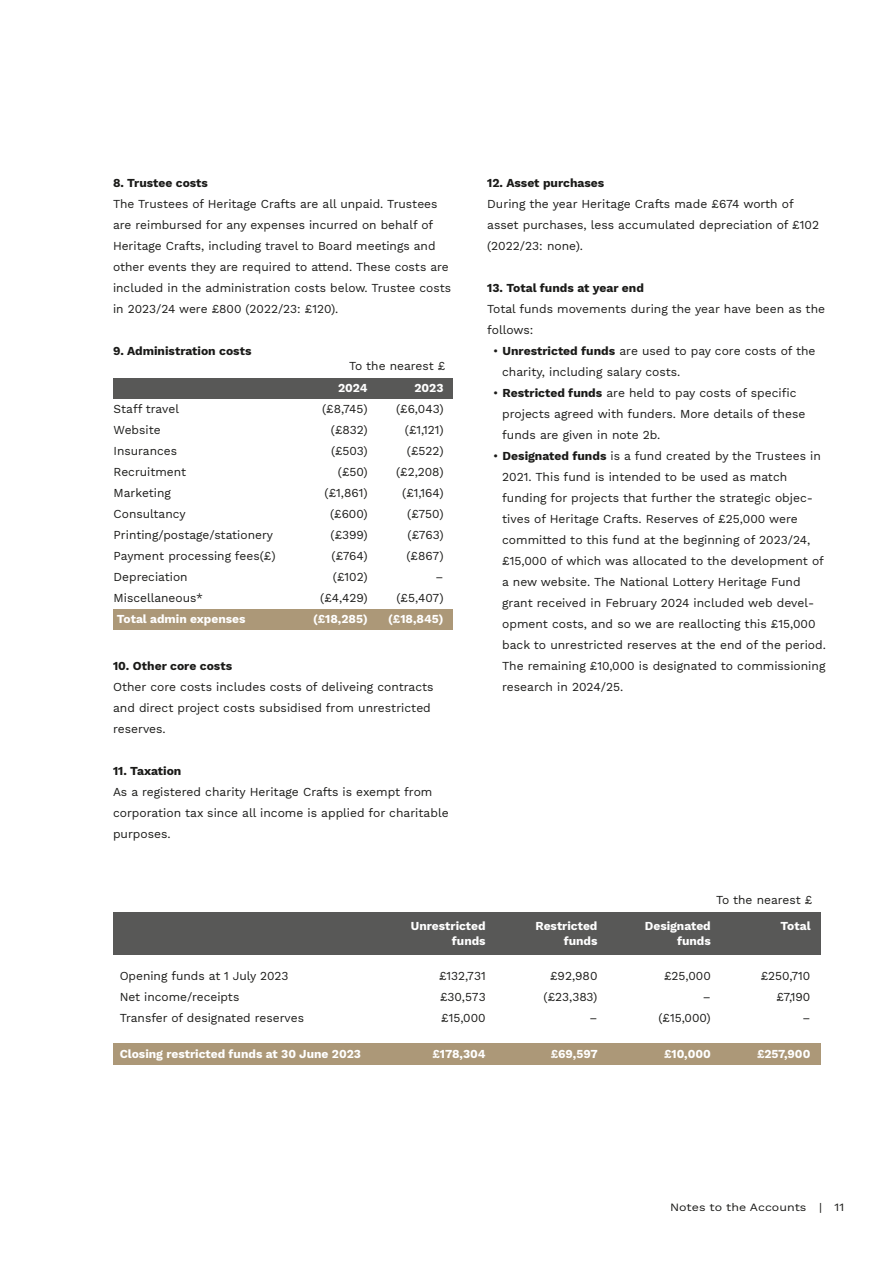
<style>
.page{position:relative;width:893px;height:1263px;background:#fff}
.page>*{position:absolute;margin:0;border:0;box-sizing:border-box;transform-origin:0 0}
.t1{font:12px/21px "Work Sans";color:#1a1a18}
.t2{font:700 12px "Work Sans";color:#fff}
.t3{font:700 12px "Work Sans";color:#1a1a18}
.t4{font:10.95px "Work Sans";color:#1a1a18;scale:1.13 1}
.s1{font-weight:700}
</style>
<div class="page">
<div style="left:113px;top:609px;width:339px;height:20px;background:#ac9878"></div>
<div style="left:113px;top:378px;width:339px;height:20px;background:#585857"></div>
<div style="left:113px;top:1043px;width:708px;height:21px;background:#ac9878"></div>
<div style="left:113px;top:912px;width:708px;height:43px;background:#585857"></div>
<p class="t3" style="left:113px;top:178px;width:96px">8. Trustee costs</p>
<p class="t1" style="left:113px;top:194px;width:340px">The Trustees of Heritage Crafts are all unpaid. Trustees are reimbursed for any expenses incurred on behalf of Heritage Crafts, including travel to Board meetings and other events they are required to attend. These costs are included in the administration costs below. Trustee costs in 2023/24 were £800 (2022/23: £120).</p>
<p class="t3" style="left:113px;top:346px;width:140px">9. Administration costs</p>
<p class="t1" style="left:349px;top:356px;width:98px">To the nearest £</p>
<p class="t2" style="left:338px;top:383px;width:31px">2024</p>
<p class="t2" style="left:414px;top:383px;width:31px">2023</p>
<p class="t1" style="left:114px;top:398px;width:67px">Staff travel</p>
<p class="t1" style="left:322px;top:398px;width:47px">(£8,745)</p>
<p class="t1" style="left:396px;top:398px;width:49px">(£6,043)</p>
<p class="t1" style="left:114px;top:420px;width:49px">Website</p>
<p class="t1" style="left:331px;top:420px;width:38px">(£832)</p>
<p class="t1" style="left:405px;top:420px;width:40px">(£1,121)</p>
<p class="t1" style="left:114px;top:441px;width:65px">Insurances</p>
<p class="t1" style="left:331px;top:441px;width:38px">(£503)</p>
<p class="t1" style="left:407px;top:441px;width:38px">(£522)</p>
<p class="t1" style="left:114px;top:462px;width:74px">Recruitment</p>
<p class="t1" style="left:338px;top:462px;width:31px">(£50)</p>
<p class="t1" style="left:396px;top:462px;width:49px">(£2,208)</p>
<p class="t1" style="left:114px;top:483px;width:59px">Marketing</p>
<p class="t1" style="left:325px;top:483px;width:45px">(£1,861)</p>
<p class="t1" style="left:402px;top:483px;width:43px">(£1,164)</p>
<p class="t1" style="left:114px;top:504px;width:73px">Consultancy</p>
<p class="t1" style="left:330px;top:504px;width:39px">(£600)</p>
<p class="t1" style="left:407px;top:504px;width:38px">(£750)</p>
<p class="t1" style="left:114px;top:525px;width:161px">Printing/postage/stationery</p>
<p class="t1" style="left:330px;top:525px;width:39px">(£399)</p>
<p class="t1" style="left:408px;top:525px;width:37px">(£763)</p>
<p class="t1" style="left:114px;top:546px;width:163px">Payment processing fees(£)</p>
<p class="t1" style="left:331px;top:546px;width:38px">(£764)</p>
<p class="t1" style="left:406px;top:546px;width:39px">(£867)</p>
<p class="t1" style="left:114px;top:567px;width:76px">Depreciation</p>
<p class="t1" style="left:333px;top:567px;width:36px">(£102)</p>
<p class="t1" style="left:436px;top:567px;width:9px">–</p>
<p class="t1" style="left:114px;top:588px;width:91px">Miscellaneous*</p>
<p class="t1" style="left:320px;top:588px;width:49px">(£4,429)</p>
<p class="t1" style="left:396px;top:588px;width:49px">(£5,407)</p>
<p class="t2" style="left:117px;top:614px;width:130px">Total admin expenses</p>
<p class="t2" style="left:313px;top:614px;width:56px">(£18,285)</p>
<p class="t2" style="left:388px;top:614px;width:57px">(£18,845)</p>
<p class="t3" style="left:113px;top:661px;width:121px">10. Other core costs</p>
<p class="t1" style="left:113px;top:677px;width:322px">Other core costs includes costs of deliveing contracts and direct project costs subsidised from unrestricted reserves.</p>
<p class="t3" style="left:113px;top:766px;width:70px">11. Taxation</p>
<p class="t1" style="left:113px;top:782px;width:337px">As a registered charity Heritage Crafts is exempt from corporation tax since all income is applied for charitable purposes.</p>
<p class="t3" style="left:487px;top:178px;width:119px">12. Asset purchases</p>
<p class="t1" style="left:487px;top:194px;width:333px">During the year Heritage Crafts made £674 worth of asset purchases, less accumulated depreciation of £102 (2022/23: none).</p>
<p class="t3" style="left:487px;top:283px;width:158px">13. Total funds at year end</p>
<p class="t1" style="left:487px;top:299px;width:339px">Total funds movements during the year have been as the</p>
<p class="t1" style="left:487px;top:320px;width:48px">follows:</p>
<p class="t1" style="left:493px;top:341px;width:324px">ï <span class="s1">Unrestricted funds</span> are used to pay core costs of the</p>
<p class="t1" style="left:502px;top:362px;width:180px">charity, including salary costs.</p>
<p class="t1" style="left:493px;top:383px;width:305px">ï <span class="s1">Restricted funds</span> are held to pay costs of specific</p>
<p class="t1" style="left:502px;top:404px;width:305px">projects agreed with funders. More details of these</p>
<p class="t1" style="left:502px;top:425px;width:160px">funds are given in note 2b.</p>
<p class="t1" style="left:493px;top:446px;width:329px">ï <span class="s1">Designated funds</span> is a fund created by the Trustees in</p>
<p class="t1" style="left:502px;top:467px;width:287px">2021. This fund is intended to be used as match</p>
<p class="t1" style="left:502px;top:488px;width:312px">funding for projects that further the strategic objec-</p>
<p class="t1" style="left:502px;top:509px;width:297px">tives of Heritage Crafts. Reserves of £25,000 were</p>
<p class="t1" style="left:502px;top:530px;width:309px">committed to this fund at the beginning of 2023/24,</p>
<p class="t1" style="left:502px;top:551px;width:323px">£15,000 of which was allocated to the development of</p>
<p class="t1" style="left:502px;top:572px;width:300px">a new website. The National Lottery Heritage Fund</p>
<p class="t1" style="left:502px;top:593px;width:314px">grant received in February 2024 included web devel-</p>
<p class="t1" style="left:502px;top:614px;width:315px">opment costs, and so we are reallocting this £15,000</p>
<p class="t1" style="left:502px;top:635px;width:325px">back to unrestricted reserves at the end of the period.</p>
<p class="t1" style="left:502px;top:656px;width:325px">The remaining £10,000 is designated to commissioning</p>
<p class="t1" style="left:502px;top:677px;width:123px">research in 2024/25.</p>
<p class="t1" style="left:716px;top:890px;width:98px">To the nearest £</p>
<p class="t2" style="left:411px;top:921px;width:76px">Unrestricted</p>
<p class="t2" style="left:535px;top:921px;width:63px">Restricted</p>
<p class="t2" style="left:645px;top:921px;width:68px">Designated</p>
<p class="t2" style="left:780px;top:921px;width:32px">Total</p>
<p class="t2" style="left:452px;top:936px;width:35px">funds</p>
<p class="t2" style="left:564px;top:936px;width:35px">funds</p>
<p class="t2" style="left:677px;top:936px;width:35px">funds</p>
<p class="t1" style="left:120px;top:966px;width:170px">Opening funds at 1 July 2023</p>
<p class="t1" style="left:439px;top:966px;width:48px">£132,731</p>
<p class="t1" style="left:550px;top:966px;width:49px">£92,980</p>
<p class="t1" style="left:664px;top:966px;width:48px">£25,000</p>
<p class="t1" style="left:761px;top:966px;width:51px">£250,710</p>
<p class="t1" style="left:120px;top:987px;width:121px">Net income/receipts</p>
<p class="t1" style="left:440px;top:987px;width:47px">£30,573</p>
<p class="t1" style="left:544px;top:987px;width:55px">(£23,383)</p>
<p class="t1" style="left:703px;top:987px;width:9px">–</p>
<p class="t1" style="left:776px;top:987px;width:35px">£7,190</p>
<p class="t1" style="left:120px;top:1008px;width:186px">Transfer of designated reserves</p>
<p class="t1" style="left:441px;top:1008px;width:46px">£15,000</p>
<p class="t1" style="left:589px;top:1008px;width:9px">–</p>
<p class="t1" style="left:658px;top:1008px;width:54px">(£15,000)</p>
<p class="t1" style="left:802px;top:1008px;width:9px">–</p>
<p class="t2" style="left:120px;top:1049px;width:243px">Closing restricted funds at 30 June 2023</p>
<p class="t2" style="left:432px;top:1049px;width:55px">£178,304</p>
<p class="t2" style="left:551px;top:1049px;width:49px">£69,597</p>
<p class="t2" style="left:664px;top:1049px;width:48px">£10,000</p>
<p class="t2" style="left:757px;top:1049px;width:55px">£257,900</p>
<p class="t4" style="left:670px;top:1202px;width:155px">Notes to the Accounts | 11</p>
</div>
